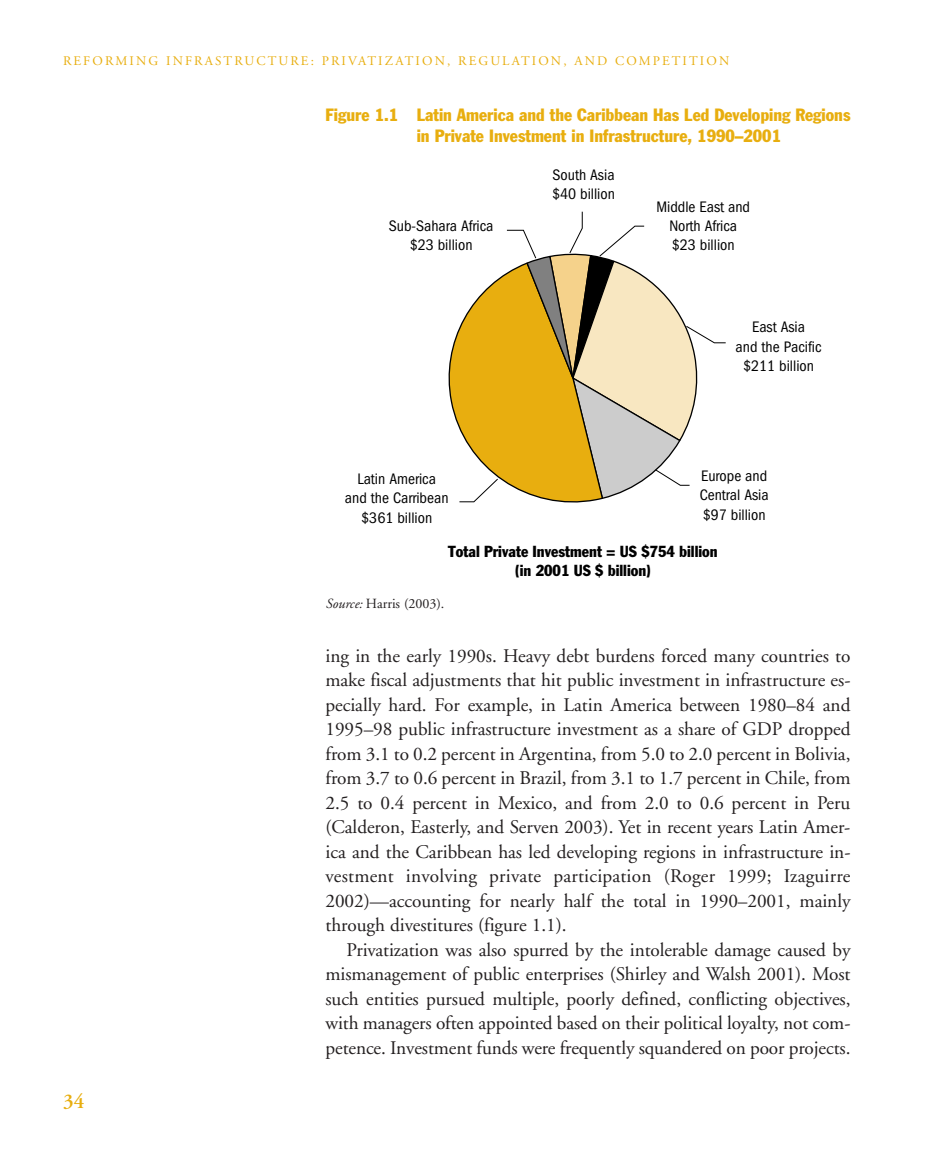
<style>
.page{position:relative;width:945px;height:1166px;background:#fff}
.page>*{position:absolute;margin:0;border:0;box-sizing:border-box;transform-origin:0 0}
.t1{font:600 21px "Adobe Garamond";color:#e8ae0f}
.t2{font:19.25px/24.5px "Adobe Garamond";letter-spacing:-.005em;color:#231f20;text-align:justify}
.t3{font:condensed 17.5px/21px "Franklin Gothic";color:#e8ae0f}
.t4{font:condensed 15.75px/19.2px "Franklin Gothic";color:#000;text-align:center}
.t5{font:condensed 15.75px/19.2px "Franklin Gothic";color:#000;text-align:center}
.t6{font:14px "Adobe Garamond";color:#231f20}
.t7{font:13.12px "Adobe Garamond";letter-spacing:.16em;color:#e8ae0f}
.s1{font-style:italic}
</style>
<div class="page">
<svg style="left:448px;top:328px;width:135px;height:175px"></svg>
<svg style="left:459px;top:211px;width:267px;height:291px"></svg>
<p class="t7" style="left:63px;top:56px;width:668px">REFORMING INFRASTRUCTURE: PRIVATIZATION, REGULATION, AND COMPETITION</p>
<p class="t3" style="left:417px;top:106px;width:435px;text-indent:-91px">Figure 1.1 Latin America and the Caribbean Has Led Developing Regions in Private Investment in Infrastructure, 1990–2001</p>
<p class="t4" style="left:552px;top:166px;width:64px;text-align:left">South Asia $40 billion</p>
<p class="t4" style="left:389px;top:217px;width:106px">Sub-Sahara Africa $23 billion</p>
<p class="t4" style="left:656px;top:198px;width:95px">Middle East and<br>North Africa $23 billion</p>
<p class="t4" style="left:736px;top:319px;width:87px">East Asia<br>and the Pacific $211 billion</p>
<p class="t4" style="left:700px;top:467px;width:71px;text-align:justify">Europe and Central Asia $97 billion</p>
<p class="t5" style="left:448px;top:543px;width:271px">Total Private Investment = US $754 billion (in 2001 US $ billion)</p>
<p class="t4" style="left:345px;top:470px;width:105px">Latin America and the Carribean $361 billion</p>
<p class="t6" style="left:326px;top:598px;width:120px"><span class="s1">Source:</span> Harris (2003).</p>
<p class="t1" style="left:63px;top:1092px;width:23px">34</p>
<p class="t2" style="left:326px;top:645px;width:527px">ing in the early 1990s. Heavy debt burdens forced many countries to make fiscal adjustments that hit public investment in infrastructure es&shy;pecially hard. For example, in Latin America between 1980–84 and 1995–98 public infrastructure investment as a share of GDP dropped from 3.1 to 0.2 percent in Argentina, from 5.0 to 2.0 percent in Bolivia, from 3.7 to 0.6 percent in Brazil, from 3.1 to 1.7 percent in Chile, from 2.5 to 0.4 percent in Mexico, and from 2.0 to 0.6 percent in Peru (Calderon, Easterly, and Serven 2003). Yet in recent years Latin Amer&shy;ica and the Caribbean has led developing regions in infrastructure in&shy;vestment involving private participation (Roger 1999; Izaguirre 2002)—accounting for nearly half the total in 1990–2001, mainly through divestitures (figure 1.1).</p>
<p class="t2" style="left:326px;top:939px;width:527px;text-indent:21px">Privatization was also spurred by the intolerable damage caused by mismanagement of public enterprises (Shirley and Walsh 2001). Most such entities pursued multiple, poorly defined, conflicting objectives, with managers often appointed based on their political loyalty, not com&shy;petence. Investment funds were frequently squandered on poor projects.</p>
</div>
